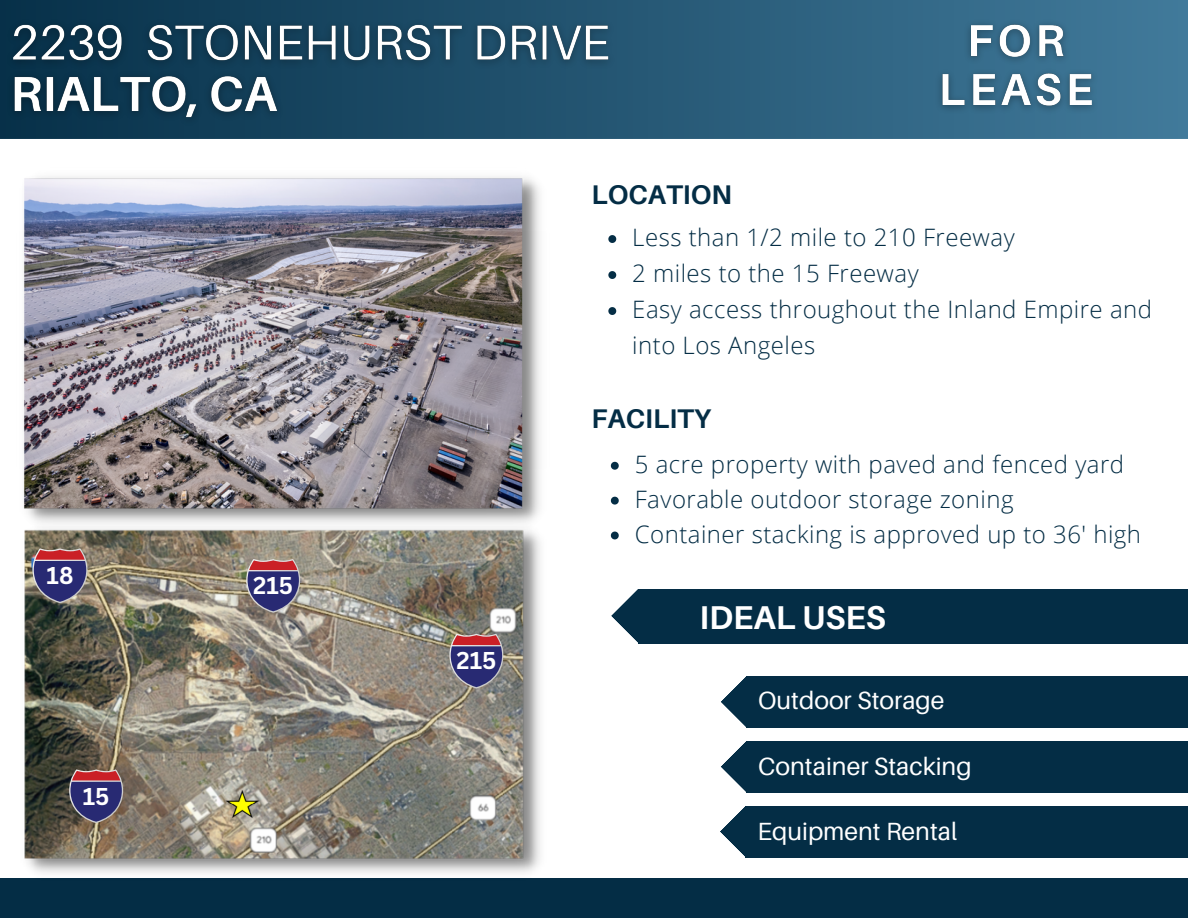
<style>
.page{position:relative;width:1188px;height:918px;background:#fff}
.page>*{position:absolute;margin:0;border:0;box-sizing:border-box;transform-origin:0 0}
.t1{font:700 33px "Aileron";color:#fff}
.t2{font:700 27px "Aileron";color:#042d45}
.t3{font:24.9px "Aileron";color:#fff}
.t4{font:300 24px/36px "Open Sans";letter-spacing:.02em;color:#042d45}
.t5{font:700 23.7px "Canva Sans";color:#fff}
</style>
<div class="page">
<div style="left:0;top:879px;width:1188px;height:39px;background:#042d45"></div>
<div style="left:638px;top:589px;width:550px;height:55px;background:#042d45"></div>
<div style="left:746px;top:741px;width:442px;height:51px;background:#042d45"></div>
<div style="left:746px;top:676px;width:442px;height:52px;background:#042d45"></div>
<svg style="left:721px;top:677px;width:25px;height:50px"></svg>
<svg style="left:611px;top:589px;width:27px;height:54px"></svg>
<svg style="left:721px;top:741px;width:25px;height:51px"></svg>
<div style="left:745px;top:806px;width:443px;height:51px;background:#042d45"></div>
<svg style="left:720px;top:807px;width:25px;height:50px"></svg>
<img style="left:20px;top:533px;width:526px;height:346px">
<img style="left:218px;top:785px;width:46px;height:39px">
<svg style="left:0;top:0;width:1188px;height:139px;background:#2c607e"></svg>
<svg style="left:246px;top:559px;width:54px;height:54px;background:#654d74"></svg>
<img style="left:23px;top:177px;width:517px;height:356px">
<svg style="left:608px;top:235px;width:8px;height:8px"></svg>
<svg style="left:608px;top:271px;width:8px;height:8px"></svg>
<svg style="left:608px;top:307px;width:8px;height:8px"></svg>
<svg style="left:611px;top:462px;width:8px;height:8px"></svg>
<svg style="left:611px;top:497px;width:8px;height:8px"></svg>
<svg style="left:611px;top:532px;width:8px;height:7px"></svg>
<img style="left:931px;top:15px;width:175px;height:105px">
<img style="left:0;top:14px;width:623px;height:118px">
<svg style="left:449px;top:634px;width:54px;height:55px;background:#624c74"></svg>
<svg style="left:32px;top:548px;width:56px;height:55px;background:#60496f"></svg>
<svg style="left:69px;top:769px;width:54px;height:54px;background:#5b4369"></svg>
<p class="t5" style="left:47px;top:559px;width:28px">18</p>
<p class="t5" style="left:83px;top:779px;width:28px">15</p>
<p class="t5" style="left:253px;top:569px;width:41px">215</p>
<p class="t5" style="left:457px;top:644px;width:41px">215</p>
<p class="t2" style="left:592px;top:178px;width:142px">LOCATION</p>
<p class="t4" style="left:632px;top:219px;width:384px">Less than 1/2 mile to 210 Freeway</p>
<p class="t4" style="left:632px;top:255px;width:288px">2 miles to the 15 Freeway</p>
<p class="t4" style="left:632px;top:291px;width:521px">Easy access throughout the Inland Empire and into Los Angeles</p>
<p class="t2" style="left:592px;top:401px;width:121px">FACILITY</p>
<p class="t4" style="left:635px;top:446px;width:491px">5 acre property with paved and fenced yard</p>
<p class="t4" style="left:635px;top:481px;width:380px">Favorable outdoor storage zoning</p>
<p class="t4" style="left:635px;top:516px;width:508px">Container stacking is approved up to 36' high</p>
<p class="t1" style="left:699px;top:597px;width:188px">IDEAL USES</p>
<p class="t3" style="left:758px;top:685px;width:188px">Outdoor Storage</p>
<p class="t3" style="left:758px;top:750px;width:215px">Container Stacking</p>
<p class="t3" style="left:757px;top:815px;width:201px">Equipment Rental</p>
</div>
